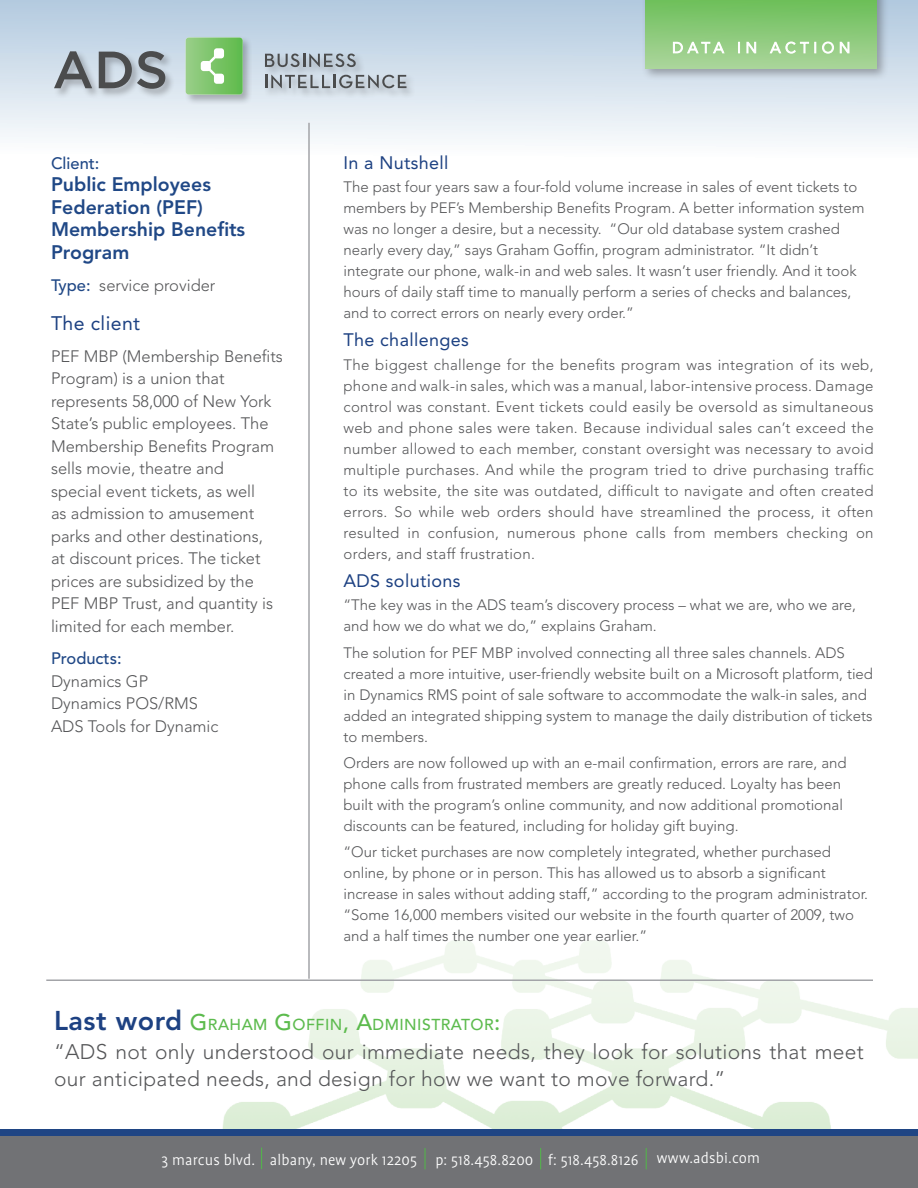
<style>
.page{position:relative;width:918px;height:1188px;background:#fff}
.page>*{position:absolute;margin:0;border:0;box-sizing:border-box;transform-origin:0 0}
.t1{font:300 21px/27px "Avenir";letter-spacing:.015em;color:#555658}
.t2{font:800 19.5px/22.5px "Avenir";color:#204886}
.t3{font:19.5px "Avenir";letter-spacing:.02em;color:#1d4182}
.t4{font:18px "Avenir";letter-spacing:.02em;color:#1d4182}
.t5{font:300 16.5px/22.5px "Avenir";color:#555658}
.t6{font:300 16.5px "Profile";letter-spacing:.01em;color:#fff}
.t7{font:500 16.5px "Avenir";color:#204886}
.t8{font:500 15.75px "Avenir";letter-spacing:.03em;color:#5dbb4e}
.t9{font:300 15px/21px "Avenir";color:#555658}
.s1{font-weight:500;color:#204886}
.s2{font-weight:800;font-size:27px;color:#1d4182}
.s3{font-size:22.5px}
</style>
<div class="page">
<img style="left:81px;top:940px;width:837px;height:190px">
<svg style="left:0;top:0;width:918px;height:141px;background:#d6e2ed"></svg>
<div style="left:641px;top:0;width:254px;height:88px;background:#231f20;opacity:.35"></div>
<div style="left:645px;top:0;width:231px;height:69px;background:linear-gradient(to bottom,#6cbf59,#abd59c)"></div>
<div style="left:52px;top:36px;width:370px;height:74px;background:#231f20;opacity:.3"></div>
<svg style="left:186px;top:38px;width:57px;height:57px;background:#89ca79"></svg>
<svg style="left:54px;top:51px;width:38px;height:37px"></svg>
<svg style="left:99px;top:51px;width:66px;height:38px;background:#8b9198"></svg>
<svg style="left:265px;top:54px;width:91px;height:13px"></svg>
<svg style="left:265px;top:75px;width:141px;height:13px;background:#a0a7ae"></svg>
<svg style="left:673px;top:41px;width:177px;height:13px"></svg>
<div style="left:0;top:1133px;width:918px;height:55px;background:#717275"></div>
<div style="left:0;top:1130px;width:918px;height:6px;background:#1f4584"></div>
<svg style="left:261px;top:1148px;width:1px;height:21px"></svg>
<svg style="left:425px;top:1148px;width:1px;height:21px"></svg>
<svg style="left:540px;top:1148px;width:1px;height:21px"></svg>
<svg style="left:646px;top:1148px;width:1px;height:21px"></svg>
<hr style="left:308px;top:123px;width:2px;height:856px;background:#a3a4a8">
<hr style="left:46px;top:979px;width:827px;height:2px;background:#a3a4a8">
<p class="t7" style="left:51px;top:154px;width:50px">Client:</p>
<p class="t2" style="left:51px;top:173px;width:196px">Public Employees<br>Federation (PEF)<br>Membership Benefits<br>Program</p>
<p class="t5" style="left:51px;top:274px;width:166px"><span class="s1">Type:</span> service provider</p>
<p class="t3" style="left:51px;top:312px;width:91px">The client</p>
<p class="t5" style="left:51px;top:345px;width:234px">PEF MBP (Membership Benefits<br>Program) is a union that represents 58,000 of New York<br>State’s public employees. The<br>Membership Benefits Program sells movie, theatre and<br>special event tickets, as well<br>as admission to amusement parks and other destinations,<br>at discount prices. The ticket prices are subsidized by the<br>PEF MBP Trust, and quantity is limited for each member.</p>
<p class="t5" style="left:51px;top:647px;width:169px"><span class="s1">Products:<br></span>Dynamics GP<br>Dynamics POS/RMS<br>ADS Tools for Dynamic</p>
<p class="t4" style="left:344px;top:152px;width:107px">In a Nutshell</p>
<p class="t9" style="left:344px;top:176px;width:523px">The past four years saw a four-fold volume increase in sales of event tickets to members by PEF’s Membership Benefits Program. A better information system was no longer a desire, but a necessity. “Our old database system crashed nearly every day,” says Graham Goffin, program administrator. “It didn’t integrate our phone, walk-in and web sales. It wasn’t user friendly. And it took hours of daily staff time to manually perform a series of checks and balances, and to correct errors on nearly every order.”</p>
<p class="t4" style="left:344px;top:330px;width:127px">The challenges</p>
<p class="t9" style="left:344px;top:354px;width:532px;text-align:justify">The biggest challenge for the benefits program was integration of its web, phone and walk-in sales, which was a manual, labor-intensive process. Damage control was constant. Event tickets could easily be oversold as simultaneous web and phone sales were taken. Because individual sales can’t exceed the number allowed to each member, constant oversight was necessary to avoid multiple purchases. And while the program tried to drive purchasing traffic to its website, the site was outdated, difficult to navigate and often created errors. So while web orders should have streamlined the process, it often resulted in confusion, numerous phone calls from members checking on orders, and staff frustration.</p>
<p class="t4" style="left:344px;top:570px;width:119px">ADS solutions</p>
<p class="t9" style="left:344px;top:595px;width:514px">“The key was in the ADS team’s discovery process – what we are, who we are, and how we do what we do,” explains Graham.</p>
<p class="t9" style="left:344px;top:642px;width:531px">The solution for PEF MBP involved connecting all three sales channels. ADS created a more intuitive, user-friendly website built on a Microsoft platform, tied in Dynamics RMS point of sale software to accommodate the walk-in sales, and added an integrated shipping system to manage the daily distribution of tickets to members.</p>
<p class="t9" style="left:344px;top:752px;width:505px">Orders are now followed up with an e-mail confirmation, errors are rare, and phone calls from frustrated members are greatly reduced. Loyalty has been built with the program’s online community, and now additional promotional discounts can be featured, including for holiday gift buying.</p>
<p class="t9" style="left:344px;top:842px;width:526px">“Our ticket purchases are now completely integrated, whether purchased online, by phone or in person. This has allowed us to absorb a significant increase in sales without adding staff,” according to the program administrator. “Some 16,000 members visited our website in the fourth quarter of 2009, two and a half times the number one year earlier.”</p>
<p class="t8" style="left:54px;top:1015px;width:448px"><span class="s2">Last word</span> <span class="s3">G</span>RAHAM <span class="s3">G</span>OFFIN<span class="s3">, A</span>DMINISTRATOR<span class="s3">:</span></p>
<p class="t1" style="left:54px;top:1038px;width:811px">“ADS not only understood our immediate needs, they look for solutions that meet our anticipated needs, and design for how we want to move forward.”</p>
<p class="t6" style="left:162px;top:1151px;width:600px">3 marcus blvd. albany, new york 12205 p: 518.458.8200 f: 518.458.8126 www.adsbi.com</p>
</div>
